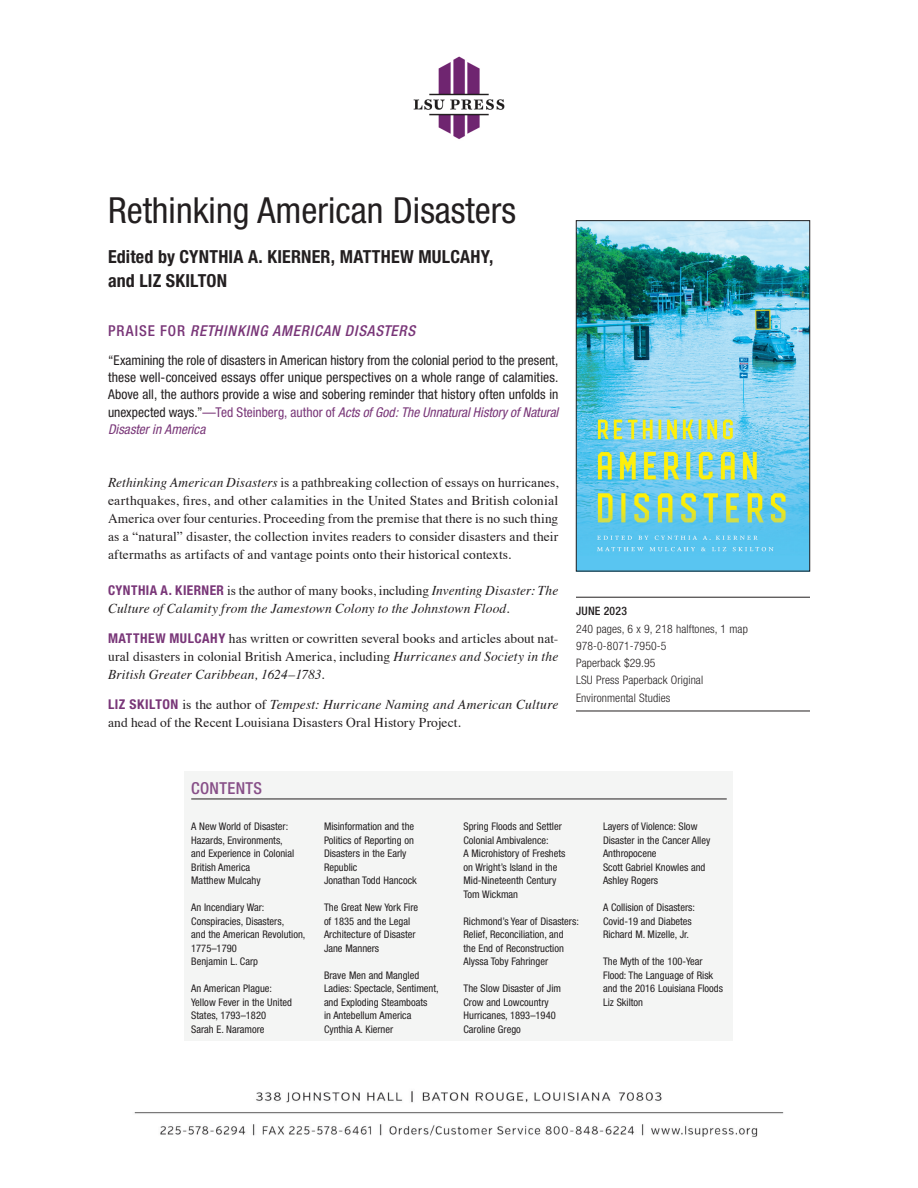
<style>
.page{position:relative;width:918px;height:1188px;background:#fff}
.page>*{position:absolute;margin:0;border:0;box-sizing:border-box;transform-origin:0 0}
.t1{font:condensed 36px "Helvetica Neue";color:#231f20}
.t2{font:700 condensed 18px/24px "Helvetica Neue";letter-spacing:.01em;color:#231f20}
.t3{font:500 condensed 16.5px "Helvetica Neue";letter-spacing:.02em;color:#874f88}
.t4{font:italic 500 condensed 15px "Helvetica Neue";letter-spacing:.055em;color:#793678}
.t5{font:13.5px/18px "Times";letter-spacing:.005em;color:#231f20;text-align:justify}
.t6{font:condensed 13.5px/17.2px "Helvetica Neue";letter-spacing:.005em;color:#231f20;text-align:justify}
.t7{font:italic 13.5px/18px "Times";letter-spacing:.01em;color:#231f20}
.t8{font:300 condensed 11.7px/17.2px "Helvetica Neue";letter-spacing:.01em;color:#231f20}
.t9{font:500 condensed 11.7px "Helvetica Neue";letter-spacing:.025em;color:#231f20}
.t10{font:condensed 10.5px/13.5px "Helvetica Neue";color:#231f20}
.s1{font-style:normal}
.s2{color:#793678}
.s3{font-style:italic;color:#793678}
.s4{font-style:italic}
.s5{font-family:"Helvetica Neue";font-weight:700;font-style:normal;font-stretch:condensed;color:#793678}
.s6{font-family:"Helvetica Neue";font-weight:700;font-stretch:condensed;color:#793678}
</style>
<div class="page">
<img style="left:413px;top:56px;width:92px;height:84px">
<img style="left:134px;top:1091px;width:650px;height:46px">
<hr style="left:576px;top:597px;width:234px;height:1px;background:#231f20">
<hr style="left:576px;top:711px;width:234px;height:1px;background:#231f20">
<img style="left:578px;top:222px;width:230px;height:347px">
<div style="left:576px;top:220px;width:234px;height:351px;border:1px solid #231f20"></div>
<div style="left:184px;top:771px;width:550px;height:270px;background:#f4f5f4"></div>
<hr style="left:191px;top:799px;width:536px;height:1px;background:#231f20">
<h1 class="t1" style="left:108px;top:189px;width:410px">Rethinking American Disasters</h1>
<h2 class="t2" style="left:108px;top:244px;width:387px">EDITED BY CYNTHIA A. KIERNER, MATTHEW MULCAHY,<br>AND LIZ SKILTON</h2>
<h3 class="t4" style="left:108px;top:322px;width:309px"><span class="s1">PRAISE FOR</span> RETHINKING AMERICAN DISASTERS</h3>
<p class="t6" style="left:108px;top:351px;width:452px">“Examining the role of disasters in American history from the colonial period to the present, these well-conceived essays offer unique perspectives on a whole range of calamities.<br>Above all, the authors provide a wise and sobering reminder that history often unfolds in unexpected ways.”<span class="s2">—Ted Steinberg, author of</span> <span class="s3">Acts of God: The Unnatural History of Natural Disaster in America</span></p>
<p class="t5" style="left:108px;top:473px;width:452px"><span class="s4">Rethinking American Disasters</span> is a pathbreaking collection of essays on hurricanes, earthquakes, fires, and other calamities in the United States and British colonial America over four centuries. Proceeding from the premise that there is no such thing as a “natural” disaster, the collection invites readers to consider disasters and their aftermaths as artifacts of and vantage points onto their historical contexts.</p>
<p class="t7" style="left:108px;top:581px;width:452px"><span class="s5">CYNTHIA A. KIERNER</span> <span class="s1">is the author of many books, including</span> Inventing Disaster: The<br>Culture of Calamity from the Jamestown Colony to the Johnstown Flood<span class="s1">.</span></p>
<p class="t5" style="left:108px;top:629px;width:452px"><span class="s6">MATTHEW MULCAHY</span> has written or cowritten several books and articles about nat&shy;ural disasters in colonial British America, including <span class="s4">Hurricanes and Society in the British Greater Caribbean, 1624–1783.</span></p>
<p class="t5" style="left:108px;top:695px;width:452px"><span class="s6">LIZ SKILTON</span> is the author of <span class="s4">Tempest: Hurricane Naming and American Culture </span>and head of the Recent Louisiana Disasters Oral History Project.</p>
<p class="t9" style="left:576px;top:604px;width:52px">JUNE 2023</p>
<p class="t8" style="left:576px;top:620px;width:173px">240 pages, 6 x 9, 218 halftones, 1 map<br>978-0-8071-7950-5<br>Paperback $29.95<br>LSU Press Paperback Original<br>Environmental Studies</p>
<h3 class="t3" style="left:191px;top:779px;width:71px">CONTENTS</h3>
<p class="t10" style="left:191px;top:820px;width:104px">A New World of Disaster:<br>Hazards, Environments, and Experience in Colonial<br>British America<br>Matthew Mulcahy</p>
<p class="t10" style="left:191px;top:901px;width:116px">An Incendiary War:<br>Conspiracies, Disasters,<br>and the American Revolution,<br>1775–1790<br>Benjamin L. Carp</p>
<p class="t10" style="left:191px;top:982px;width:102px">An American Plague:<br>Yellow Fever in the United<br>States, 1793–1820<br>Sarah E. Naramore</p>
<p class="t10" style="left:324px;top:820px;width:94px">Misinformation and the<br>Politics of Reporting on<br>Disasters in the Early<br>Republic<br>Jonathan Todd Hancock</p>
<p class="t10" style="left:324px;top:901px;width:96px">The Great New York Fire of 1835 and the Legal<br>Architecture of Disaster<br>Jane Manners</p>
<p class="t10" style="left:324px;top:968px;width:116px">Brave Men and Mangled<br>Ladies: Spectacle, Sentiment, and Exploding Steamboats<br>in Antebellum America<br>Cynthia A. Kierner</p>
<p class="t10" style="left:464px;top:820px;width:103px">Spring Floods and Settler<br>Colonial Ambivalence:<br>A Microhistory of Freshets on Wright’s Island in the<br>Mid-Nineteenth Century<br>Tom Wickman</p>
<p class="t10" style="left:464px;top:914px;width:117px">Richmond’s Year of Disasters:<br>Relief, Reconciliation, and<br>the End of Reconstruction<br>Alyssa Toby Fahringer</p>
<p class="t10" style="left:464px;top:982px;width:99px">The Slow Disaster of Jim<br>Crow and Lowcountry<br>Hurricanes, 1893–1940<br>Caroline Grego</p>
<p class="t10" style="left:603px;top:820px;width:109px">Layers of Violence: Slow<br>Disaster in the Cancer Alley<br>Anthropocene<br>Scott Gabriel Knowles and<br>Ashley Rogers</p>
<p class="t10" style="left:603px;top:901px;width:93px">A Collision of Disasters:<br>Covid-19 and Diabetes<br>Richard M. Mizelle, Jr.</p>
<p class="t10" style="left:603px;top:955px;width:122px">The Myth of the 100-Year<br>Flood: The Language of Risk and the 2016 Louisiana Floods<br>Liz Skilton</p>
</div>
